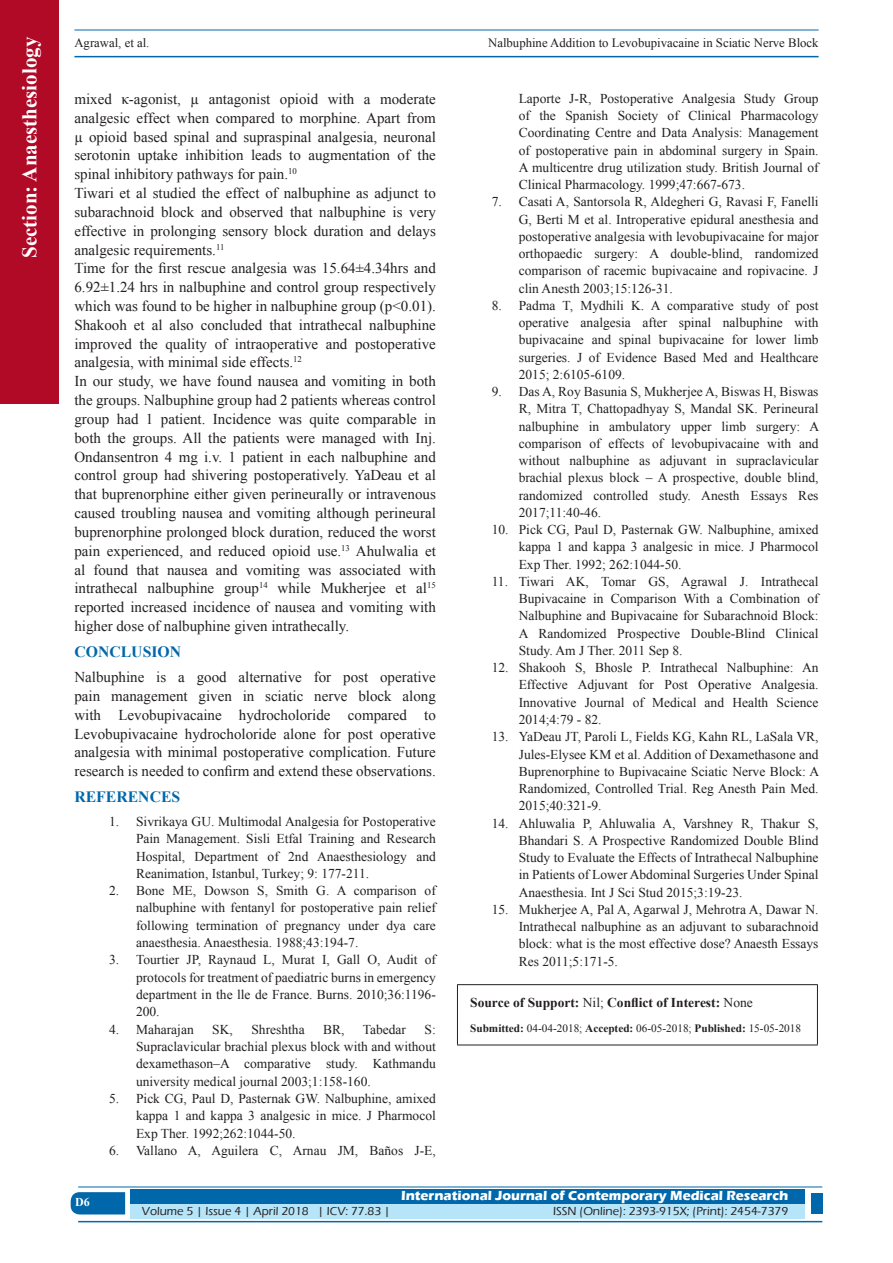
<style>
.page{position:relative;width:893px;height:1263px;background:#fff}
.page>*{position:absolute;margin:0;border:0;box-sizing:border-box;transform-origin:0 0}
.t1{font:700 21px "Times New Roman";color:#fff}
.t2{font:700 15.75px "Times New Roman";color:#0067aa}
.TX_New{font:15px/18.8px "Times New Roman";color:#231f20;text-align:justify}
.t3{font:13.5px/17.2px "Times New Roman";color:#231f20;text-align:justify}
.t4{font:700 13.5px "Eras ITC";color:#fff}
.SOS_New{font:700 13.5px "Times New Roman";color:#231f20}
.t5{font:12.75px "Times New Roman";color:#231f20}
.t6{font:500 12px "Eras ITC";color:#231f20}
.t7{font:700 12px "Times New Roman";color:#fff}
.SOS_New-2{font:11.25px "Times New Roman";color:#231f20}
.s1{font-weight:400}
.s2{font-weight:700}
</style>
<div class="page">
<hr style="left:74px;top:30px;width:745px;height:1px;background:#0067aa">
<hr style="left:74px;top:56px;width:745px;height:1px;background:#0067aa">
<div style="left:0;top:0;width:59px;height:404px;background:#b00a27"></div>
<svg style="left:71px;top:1192px;width:54px;height:22px"></svg>
<div style="left:130px;top:1189px;width:674px;height:15px;background:#0067aa"></div>
<div style="left:130px;top:1204px;width:674px;height:15px;background:#b6e4f9"></div>
<hr style="left:78px;top:1186px;width:744px;height:1px;background:#0067aa">
<hr style="left:78px;top:1221px;width:744px;height:1px;background:#0067aa">
<div style="left:811px;top:1193px;width:11px;height:21px;background:#0067aa"></div>
<hr style="left:457px;top:984px;width:361px;height:1px;background:#231f20">
<hr style="left:457px;top:985px;width:1px;height:59px;background:#231f20">
<hr style="left:817px;top:985px;width:1px;height:59px;background:#231f20">
<hr style="left:457px;top:1044px;width:361px;height:1px;background:#231f20">
<h1 class="t1" style="left:15px;top:258px;width:223px;rotate:-90deg">Section: Anaesthesiology</h1>
<p class="t5" style="left:74px;top:35px;width:77px">Agrawal, et al.</p>
<p class="t5" style="left:488px;top:35px;width:332px">Nalbuphine Addition to Levobupivacaine in Sciatic Nerve Block</p>
<p class="TX_New" style="left:74px;top:89px;width:363px">mixed κ-agonist, µ antagonist opioid with a moderate analgesic effect when compared to morphine. Apart from µ opioid based spinal and supraspinal analgesia, neuronal serotonin uptake inhibition leads to augmentation of the spinal inhibitory pathways for pain.<sup>10</sup></p>
<p class="TX_New" style="left:74px;top:183px;width:363px">Tiwari et al studied the effect of nalbuphine as adjunct to subarachnoid block and observed that nalbuphine is very effective in prolonging sensory block duration and delays analgesic requirements.<sup>11</sup></p>
<p class="TX_New" style="left:74px;top:259px;width:363px">Time for the first rescue analgesia was 15.64±4.34hrs and 6.92±1.24 hrs in nalbuphine and control group respectively which was found to be higher in nalbuphine group (p&lt;0.01).<br>Shakooh et al also concluded that intrathecal nalbuphine improved the quality of intraoperative and postoperative analgesia, with minimal side effects.<sup>12</sup></p>
<p class="TX_New" style="left:74px;top:372px;width:363px">In our study, we have found nausea and vomiting in both the groups. Nalbuphine group had 2 patients whereas control group had 1 patient. Incidence was quite comparable in both the groups. All the patients were managed with Inj.<br>Ondansentron 4 mg i.v. 1 patient in each nalbuphine and control group had shivering postoperatively. YaDeau et al that buprenorphine either given perineurally or intravenous caused troubling nausea and vomiting although perineural buprenorphine prolonged block duration, reduced the worst pain experienced, and reduced opioid use.<sup>13</sup> Ahulwalia et al found that nausea and vomiting was associated with intrathecal nalbuphine group<sup>14</sup> while Mukherjee et al<sup>15 </sup>reported increased incidence of nausea and vomiting with higher dose of nalbuphine given intrathecally.</p>
<h1 class="t2" style="left:74px;top:641px;width:108px">CONCLUSION</h1>
<p class="TX_New" style="left:74px;top:667px;width:363px">Nalbuphine is a good alternative for post operative pain management given in sciatic nerve block along with Levobupivacaine hydrocholoride compared to Levobupivacaine hydrocholoride alone for post operative analgesia with minimal postoperative complication. Future research is needed to confirm and extend these observations.</p>
<h1 class="t2" style="left:74px;top:786px;width:107px">REFERENCES</h1>
<p class="t3" style="left:136px;top:812px;width:301px;text-indent:-27px">1. Sivrikaya GU. Multimodal Analgesia for Postoperative Pain Management. Sisli Etfal Training and Research Hospital, Department of 2nd Anaesthesiology and Reanimation, Istanbul, Turkey; 9: 177-211.</p>
<p class="t3" style="left:136px;top:882px;width:301px;text-indent:-27px">2. Bone ME, Dowson S, Smith G. A comparison of nalbuphine with fentanyl for postoperative pain relief following termination of pregnancy under dya care anaesthesia. Anaesthesia. 1988;43:194-7.</p>
<p class="t3" style="left:136px;top:951px;width:301px;text-indent:-27px">3. Tourtier JP, Raynaud L, Murat I, Gall O, Audit of protocols for treatment of paediatric burns in emergency department in the lle de France. Burns. 2010;36:1196- 200.</p>
<p class="t3" style="left:109px;top:1020px;width:86px">4. Maharajan</p>
<p class="t3" style="left:212px;top:1020px;width:22px">SK,</p>
<p class="t3" style="left:251px;top:1020px;width:55px">Shreshtha</p>
<p class="t3" style="left:323px;top:1020px;width:23px">BR,</p>
<p class="t3" style="left:363px;top:1020px;width:45px">Tabedar</p>
<p class="t3" style="left:136px;top:1020px;width:301px;text-indent:289px">S:<br>Supraclavicular brachial plexus block with and without dexamethason–A comparative study. Kathmandu university medical journal 2003;1:158-160.</p>
<p class="t3" style="left:136px;top:1090px;width:301px;text-indent:-27px">5. Pick CG, Paul D, Pasternak GW. Nalbuphine, amixed kappa 1 and kappa 3 analgesic in mice. J Pharmocol Exp Ther. 1992;262:1044-50.</p>
<p class="t3" style="left:109px;top:1141px;width:328px">6. Vallano A, Aguilera C, Arnau JM, Baños J-E,</p>
<p class="t3" style="left:519px;top:90px;width:301px">Laporte J-R, Postoperative Analgesia Study Group of the Spanish Society of Clinical Pharmacology Coordinating Centre and Data Analysis: Management of postoperative pain in abdominal surgery in Spain.<br>A multicentre drug utilization study. British Journal of Clinical Pharmacology. 1999;47:667-673.</p>
<p class="t3" style="left:519px;top:193px;width:301px;text-indent:-27px">7. Casati A, Santorsola R, Aldegheri G, Ravasi F, Fanelli G, Berti M et al. Introperative epidural anesthesia and postoperative analgesia with levobupivacaine for major orthopaedic surgery: A double-blind, randomized comparison of racemic bupivacaine and ropivacine. J clin Anesth 2003;15:126-31.</p>
<p class="t3" style="left:519px;top:297px;width:301px;text-indent:-27px">8. Padma T, Mydhili K. A comparative study of post operative analgesia after spinal nalbuphine with bupivacaine and spinal bupivacaine for lower limb surgeries. J of Evidence Based Med and Healthcare 2015; 2:6105-6109.</p>
<p class="t3" style="left:519px;top:383px;width:302px;text-indent:-27px">9. Das A, Roy Basunia S, Mukherjee A, Biswas H, Biswas R, Mitra T, Chattopadhyay S, Mandal SK. Perineural nalbuphine in ambulatory upper limb surgery: A comparison of effects of levobupivacaine with and without nalbuphine as adjuvant in supraclavicular brachial plexus block – A prospective, double blind, randomized controlled study. Anesth Essays Res 2017;11:40-46.</p>
<p class="t3" style="left:519px;top:521px;width:301px;text-indent:-27px">10. Pick CG, Paul D, Pasternak GW. Nalbuphine, amixed kappa 1 and kappa 3 analgesic in mice. J Pharmocol Exp Ther. 1992; 262:1044-50.</p>
<p class="t3" style="left:519px;top:573px;width:301px;text-indent:-27px">11. Tiwari AK, Tomar GS, Agrawal J. Intrathecal Bupivacaine in Comparison With a Combination of Nalbuphine and Bupivacaine for Subarachnoid Block:<br>A Randomized Prospective Double-Blind Clinical Study. Am J Ther. 2011 Sep 8.</p>
<p class="t3" style="left:519px;top:659px;width:301px;text-indent:-27px">12. Shakooh S, Bhosle P. Intrathecal Nalbuphine: An Effective Adjuvant for Post Operative Analgesia.<br>Innovative Journal of Medical and Health Science 2014;4:79 - 82.</p>
<p class="t3" style="left:519px;top:728px;width:302px;text-indent:-27px">13. YaDeau JT, Paroli L, Fields KG, Kahn RL, LaSala VR, Jules-Elysee KM et al. Addition of Dexamethasone and Buprenorphine to Bupivacaine Sciatic Nerve Block: A Randomized, Controlled Trial. Reg Anesth Pain Med.<br>2015;40:321-9.</p>
<p class="t3" style="left:519px;top:814px;width:301px;text-indent:-27px">14. Ahluwalia P, Ahluwalia A, Varshney R, Thakur S, Bhandari S. A Prospective Randomized Double Blind Study to Evaluate the Effects of Intrathecal Nalbuphine in Patients of Lower Abdominal Surgeries Under Spinal Anaesthesia. Int J Sci Stud 2015;3:19-23.</p>
<p class="t3" style="left:519px;top:900px;width:301px;text-indent:-27px">15. Mukherjee A, Pal A, Agarwal J, Mehrotra A, Dawar N.<br>Intrathecal nalbuphine as an adjuvant to subarachnoid block: what is the most effective dose? Anaesth Essays Res 2011;5:171-5.</p>
<p class="SOS_New" style="left:470px;top:993px;width:284px">Source of Support: <span class="s1">Nil;</span> Conflict of Interest: <span class="s1">None</span></p>
<p class="SOS_New-2" style="left:470px;top:1021px;width:332px"><span class="s2">Submitted:</span> 04-04-2018; <span class="s2">Accepted:</span> 06-05-2018; <span class="s2">Published:</span> 15-05-2018</p>
<h4 class="t7" style="left:75px;top:1194px;width:16px">D6</h4>
<p class="t4" style="left:401px;top:1188px;width:389px">International Journal of Contemporary Medical Research</p>
<p class="t6" style="left:142px;top:1204px;width:250px">Volume 5 | Issue 4 | April 2018 | ICV: 77.83 |</p>
<p class="t6" style="left:553px;top:1204px;width:237px">ISSN (Online): 2393-915X; (Print): 2454-7379</p>
</div>
